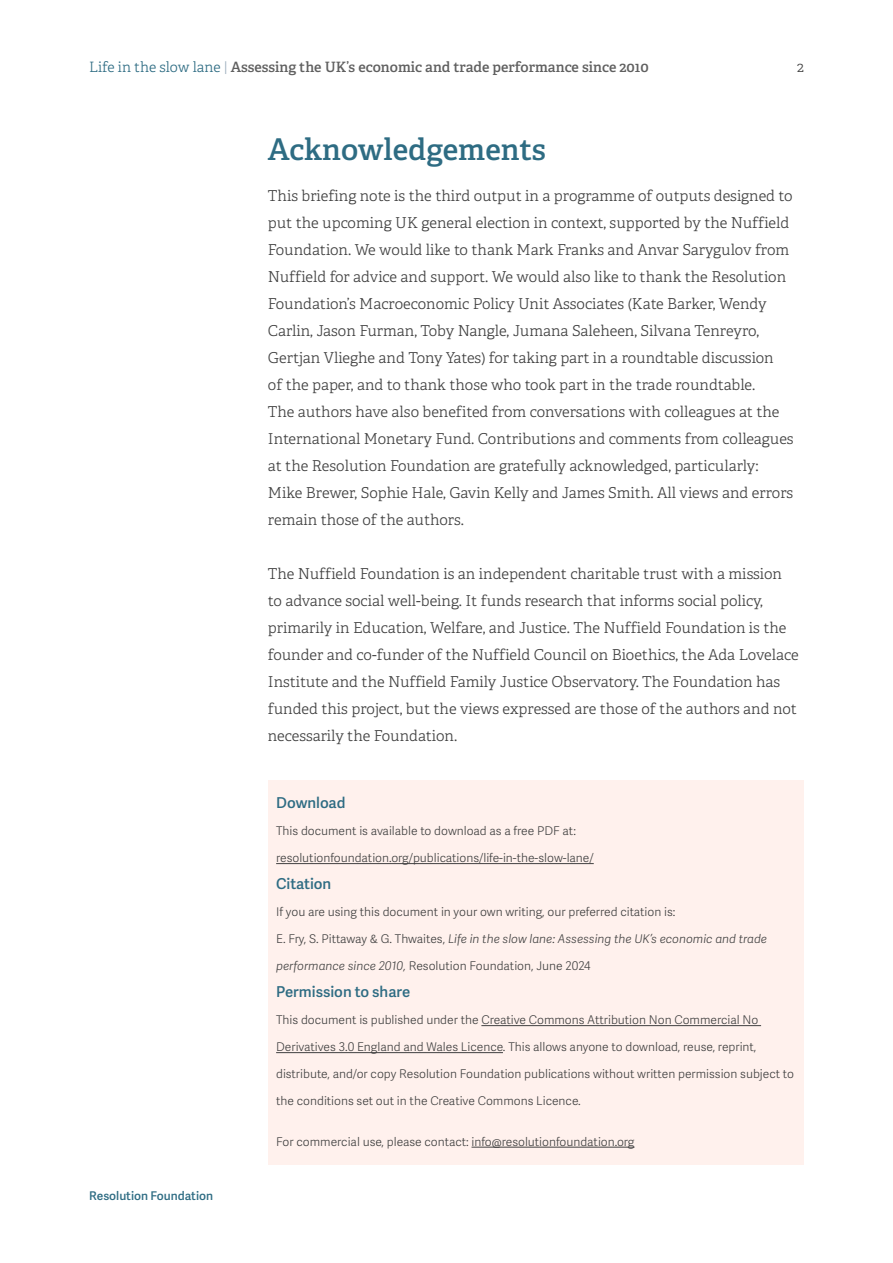
<style>
.page{position:relative;width:893px;height:1263px;background:#fff}
.page>*{position:absolute;margin:0;border:0;box-sizing:border-box;transform-origin:0 0}
.t1{font:600 30px "Adelle";color:#2e6c83}
.t2{font:300 15px/27px "Adelle";color:#404040}
.t3{font:15px "Adelle Sans Sb";color:#2e6c83}
.t4{font:600 14.25px "Adelle";color:#606060}
.t5{font:300 14.25px "Adelle";color:#404040}
.t6{font:12px "Adelle Sans Lt";color:#404040}
.t7{font:italic 12px "Adelle Sans Lt";color:#404040}
.t8{font:12px "Adelle Sans Sb";color:#2e6c83}
.s1{font-weight:300;color:#2e6c83}
.s2{font-family:"Adelle Sans Lt";font-weight:400;color:#9aadbc}
.s3{font-style:normal}
.s4{font-style:italic}
</style>
<div class="page">
<div style="left:268px;top:780px;width:536px;height:385px;background:#fff1ed"></div>
<hr style="left:276px;top:863px;width:318px;height:1px;background:#404040">
<hr style="left:481px;top:1025px;width:280px;height:1px;background:#404040">
<hr style="left:276px;top:1052px;width:227px;height:1px;background:#404040">
<hr style="left:471px;top:1147px;width:163px;height:1px;background:#404040">
<p class="t4" style="left:89px;top:58px;width:561px"><span class="s1">Life in the slow lane</span> <span class="s2">|</span> Assessing the UK’s economic and trade performance since 2010</p>
<p class="t5" style="left:797px;top:59px;width:8px">2</p>
<h1 class="t1" style="left:268px;top:131px;width:280px">Acknowledgements</h1>
<p class="t2" style="left:268px;top:182px;width:527px">This briefing note is the third output in a programme of outputs designed to put the upcoming UK general election in context, supported by the Nuffield Foundation. We would like to thank Mark Franks and Anvar Sarygulov from Nuffield for advice and support. We would also like to thank the Resolution Foundation’s Macroeconomic Policy Unit Associates (Kate Barker, Wendy Carlin, Jason Furman, Toby Nangle, Jumana Saleheen, Silvana Tenreyro, Gertjan Vlieghe and Tony Yates) for taking part in a roundtable discussion<br>of the paper, and to thank those who took part in the trade roundtable.<br>The authors have also benefited from conversations with colleagues at the International Monetary Fund. Contributions and comments from colleagues at the Resolution Foundation are gratefully acknowledged, particularly:<br>Mike Brewer, Sophie Hale, Gavin Kelly and James Smith. All views and errors remain those of the authors.</p>
<p class="t2" style="left:268px;top:560px;width:532px">The Nuffield Foundation is an independent charitable trust with a mission to advance social well-being. It funds research that informs social policy, primarily in Education, Welfare, and Justice. The Nuffield Foundation is the founder and co-funder of the Nuffield Council on Bioethics, the Ada Lovelace Institute and the Nuffield Family Justice Observatory. The Foundation has funded this project, but the views expressed are those of the authors and not necessarily the Foundation.</p>
<p class="t8" style="left:89px;top:1187px;width:125px">Resolution Foundation</p>
<p class="t3" style="left:276px;top:792px;width:71px">Download</p>
<p class="t6" style="left:276px;top:823px;width:301px">This document is available to download as a free PDF at:</p>
<p class="t6" style="left:276px;top:850px;width:319px">resolutionfoundation.org/publications/life-in-the-slow-lane/</p>
<p class="t3" style="left:276px;top:873px;width:57px">Citation</p>
<p class="t6" style="left:276px;top:904px;width:401px">If you are using this document in your own writing, our preferred citation is:</p>
<p class="t7" style="left:276px;top:930px;width:492px"><span class="s3">E. Fry, S. Pittaway &amp; G. Thwaites,</span> Life in the slow lane: Assessing the UK’s economic and trade</p>
<p class="t6" style="left:276px;top:958px;width:316px"><span class="s4">performance since 2010,</span> Resolution Foundation, June 2024</p>
<p class="t3" style="left:276px;top:981px;width:136px">Permission to share</p>
<p class="t6" style="left:276px;top:1012px;width:484px">This document is published under the Creative Commons Attribution Non Commercial No</p>
<p class="t6" style="left:276px;top:1039px;width:482px">Derivatives 3.0 England and Wales Licence. This allows anyone to download, reuse, reprint,</p>
<p class="t6" style="left:276px;top:1066px;width:519px">distribute, and/or copy Resolution Foundation publications without written permission subject to</p>
<p class="t6" style="left:276px;top:1093px;width:306px">the conditions set out in the Creative Commons Licence.</p>
<p class="t6" style="left:276px;top:1133px;width:360px">For commercial use, please contact: info@resolutionfoundation.org</p>
</div>
